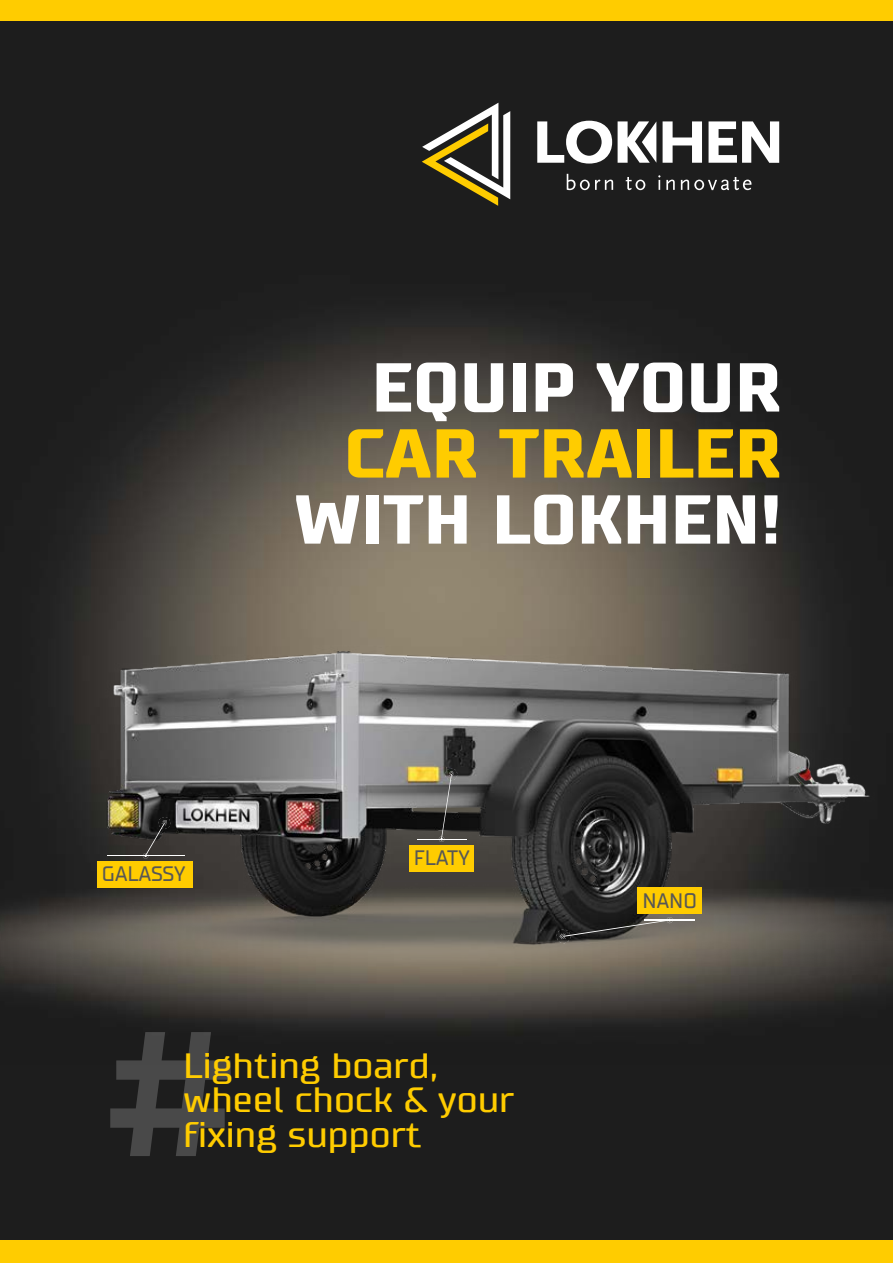
<style>
.page{position:relative;width:893px;height:1263px;background:#fff}
.page>*{position:absolute;margin:0;border:0;box-sizing:border-box;transform-origin:0 0}
.t1{font:700 69px "Supermolot";letter-spacing:-.015em;color:#fff}
.t2{font:700 69px "Supermolot";letter-spacing:-.015em;color:#fc0}
.t3{font:35.1px/34.5px "Supermolot";color:#fc0}
.t4{font:500 21px "TT Supermolot Neue";color:#575756}
</style>
<div class="page">
<img style="left:1px;top:20px;width:892px;height:1221px">
<img style="left:1px;top:530px;width:892px;height:535px">
<svg style="left:557px;top:917px;width:116px;height:26px;background:#4d4a45"></svg>
<div style="left:97px;top:861px;width:96px;height:26px;background:#fc0"></div>
<hr style="left:107px;top:855px;width:78px;height:1px;background:#fff">
<svg style="left:143px;top:817px;width:28px;height:41px"></svg>
<hr style="left:417px;top:839px;width:49px;height:1px;background:#fff">
<svg style="left:439px;top:768px;width:18px;height:74px"></svg>
<div style="left:409px;top:845px;width:65px;height:26px;background:#fc0"></div>
<hr style="left:644px;top:919px;width:51px;height:1px;background:#fff">
<div style="left:637px;top:888px;width:65px;height:26px;background:#fc0"></div>
<svg style="left:110px;top:1032px;width:121px;height:124px;background:#333"></svg>
<img style="left:0;top:0;width:1px;height:1263px">
<svg style="left:537px;top:121px;width:75px;height:43px"></svg>
<svg style="left:663px;top:121px;width:39px;height:42px"></svg>
<svg style="left:708px;top:121px;width:71px;height:42px"></svg>
<svg style="left:618px;top:121px;width:38px;height:42px"></svg>
<svg style="left:567px;top:174px;width:46px;height:16px"></svg>
<svg style="left:626px;top:177px;width:19px;height:13px"></svg>
<svg style="left:658px;top:175px;width:2px;height:15px"></svg>
<svg style="left:666px;top:180px;width:9px;height:10px"></svg>
<svg style="left:681px;top:177px;width:70px;height:13px"></svg>
<svg style="left:422px;top:103px;width:88px;height:103px"></svg>
<div style="left:0;top:0;width:893px;height:20px;background:#fc0"></div>
<div style="left:0;top:1241px;width:893px;height:22px;background:#fc0"></div>
<h1 class="t1" style="left:371px;top:345px;width:413px">EQUIP YOUR</h1>
<h1 class="t2" style="left:344px;top:411px;width:440px">CAR TRAILER</h1>
<h1 class="t1" style="left:294px;top:477px;width:490px">WITH LOKHEN!</h1>
<p class="t4" style="left:102px;top:861px;width:85px">GALASSY</p>
<p class="t4" style="left:414px;top:845px;width:57px">FLATY</p>
<p class="t4" style="left:643px;top:888px;width:56px">NANO</p>
<p class="t3" style="left:183px;top:1049px;width:333px">Lighting board, wheel chock &amp; your fixing support</p>
</div>
